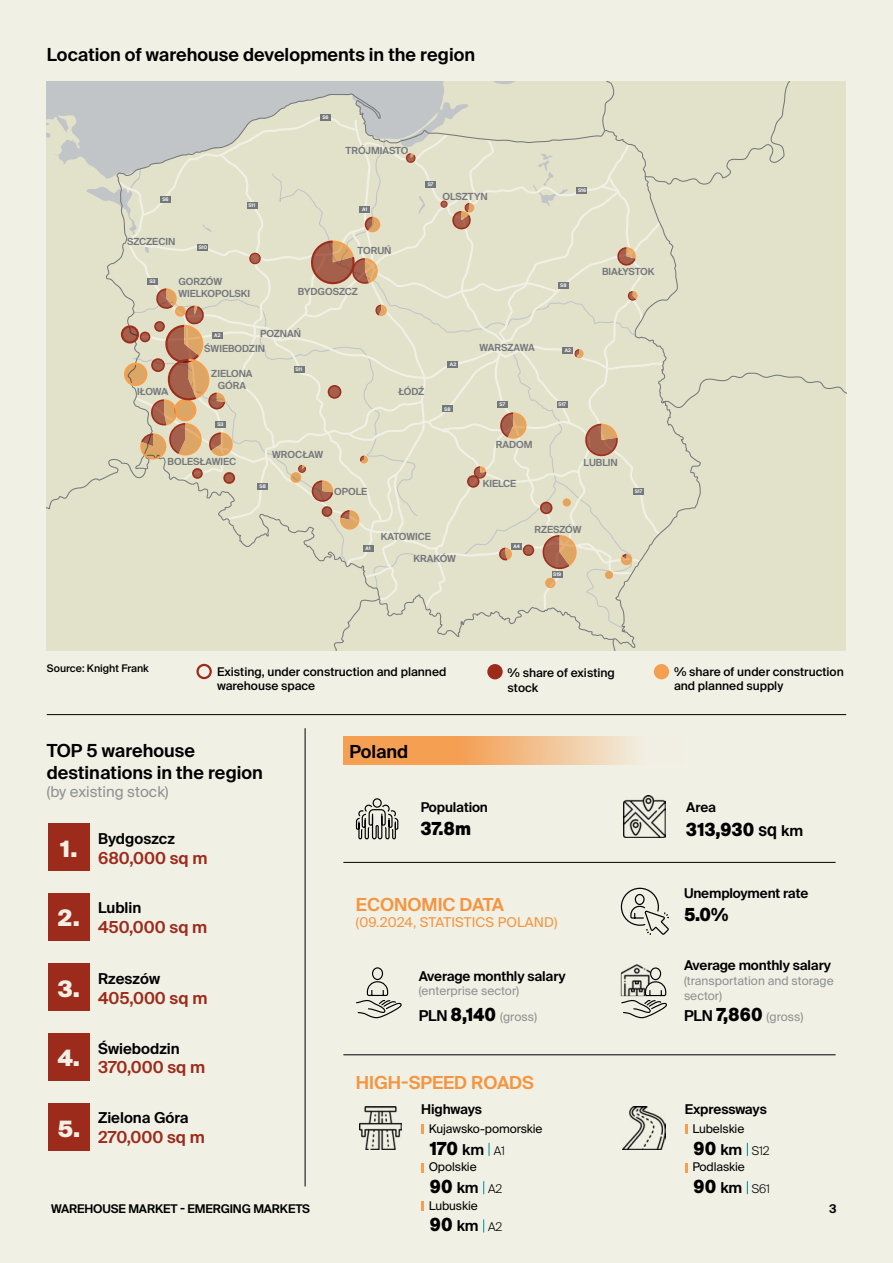
<style>
.page{position:relative;width:893px;height:1263px;background:#f1f0e4}
.page>*{position:absolute;margin:0;border:0;box-sizing:border-box;transform-origin:0 0}
.t1{font:600 18px/21.6px "Suisse Intl";color:#000}
.t2{font:900 18px "Suisse Intl";letter-spacing:.01em;color:#000;scale:.9 1}
.t3{font:600 18px "Suisse Intl";color:#f49541}
.t4{font:600 16.5px "Suisse Intl";color:#9c2b1c}
.t5{font:600 15px "Suisse Intl";color:#000}
.t6{font:15px "Suisse Intl";color:#8f9092}
.t7{font:600 13.5px "Suisse Intl";letter-spacing:-.01em;color:#000}
.t8{font:13.5px "Suisse Intl";letter-spacing:.01em;color:#f49541}
.t9{font:500 12px/14.4px "Suisse Intl";color:#000}
.t10{font:12px/25.8px "Suisse Intl";color:#8f9092}
.t11{font:12px/21.9px "Suisse Intl";letter-spacing:-.01em;color:#000}
.t12{font:600 12px "Suisse Intl";letter-spacing:-.01em;color:#000}
.t13{font:500 10.5px "Suisse Intl";color:#000}
.t14{font:600 9.75px/11.7px "Suisse Intl";color:#75787b}
.t15{font:600 4.95px "Suisse Intl";color:#fff}
.s1{font-weight:600;font-size:15px;color:#000}
.s2{font-weight:900;font-size:18px;color:#000}
.s3{font-weight:600}
.s4{font-weight:600;font-size:15px}
.s5{font-weight:300;font-size:12px}
.s6{font-weight:900;font-size:18px}
.s7{font-weight:300}
</style>
<div class="page">
<hr style="left:47px;top:714px;width:799px;height:1px;background:#000">
<hr style="left:343px;top:1054px;width:493px;height:1px;background:#000">
<hr style="left:305px;top:728px;width:1px;height:458px;background:#000">
<div style="left:48px;top:824px;width:42px;height:47px;background:#9c2b1c"></div>
<div style="left:48px;top:893px;width:42px;height:47px;background:#9c2b1c"></div>
<div style="left:48px;top:964px;width:42px;height:47px;background:#9c2b1c"></div>
<div style="left:48px;top:1033px;width:42px;height:47px;background:#9c2b1c"></div>
<div style="left:48px;top:1104px;width:42px;height:47px;background:#9c2b1c"></div>
<img style="left:359px;top:1106px;width:43px;height:43px">
<img style="left:622px;top:1106px;width:43px;height:43px">
<svg style="left:343px;top:736px;width:291px;height:29px;background:#f3b57b"></svg>
<svg style="left:421px;top:1124px;width:3px;height:10px"></svg>
<svg style="left:489px;top:1143px;width:1px;height:13px"></svg>
<svg style="left:421px;top:1163px;width:3px;height:9px"></svg>
<svg style="left:483px;top:1181px;width:1px;height:13px"></svg>
<svg style="left:685px;top:1124px;width:2px;height:10px"></svg>
<svg style="left:747px;top:1143px;width:1px;height:13px"></svg>
<svg style="left:421px;top:1201px;width:3px;height:10px"></svg>
<svg style="left:483px;top:1219px;width:1px;height:13px"></svg>
<svg style="left:685px;top:1163px;width:2px;height:9px"></svg>
<svg style="left:747px;top:1181px;width:1px;height:13px"></svg>
<hr style="left:343px;top:862px;width:493px;height:1px;background:#000">
<svg style="left:620px;top:887px;width:49px;height:48px"></svg>
<svg style="left:356px;top:967px;width:46px;height:52px"></svg>
<svg style="left:620px;top:967px;width:47px;height:52px"></svg>
<img style="left:621px;top:964px;width:30px;height:32px">
<svg style="left:355px;top:798px;width:44px;height:42px"></svg>
<img style="left:624px;top:795px;width:42px;height:43px">
<svg style="left:47px;top:82px;width:799px;height:569px;background:#dedcc6"></svg>
<div style="left:196px;top:664px;width:16px;height:15px;border:2px solid #9c2b1c;border-radius:50%"></div>
<div style="left:654px;top:664px;width:15px;height:15px;background:#f59f53;border-radius:50%"></div>
<div style="left:487px;top:664px;width:16px;height:15px;background:#9c2b1c;border-radius:50%"></div>
<h1 class="t1" style="left:47px;top:44px;width:430px">Location of warehouse developments in the region</h1>
<p class="t15" style="left:162px;top:196px;width:8px">S6</p>
<p class="t14" style="left:127px;top:236px;width:50px">SZCZECIN</p>
<p class="t15" style="left:199px;top:244px;width:10px">S10</p>
<p class="t15" style="left:248px;top:202px;width:8px">S11</p>
<p class="t15" style="left:149px;top:279px;width:8px">S3</p>
<p class="t14" style="left:178px;top:276px;width:73px">GORZÓW<br>WIELKOPOLSKI</p>
<p class="t15" style="left:322px;top:114px;width:8px">S6</p>
<p class="t14" style="left:346px;top:145px;width:64px">TRÓJMIASTO</p>
<p class="t15" style="left:362px;top:207px;width:7px">A1</p>
<p class="t14" style="left:358px;top:245px;width:35px">TORUŃ</p>
<p class="t14" style="left:298px;top:285px;width:62px">BYDGOSZCZ</p>
<p class="t15" style="left:428px;top:182px;width:7px">S7</p>
<p class="t14" style="left:442px;top:190px;width:47px">OLSZTYN</p>
<p class="t15" style="left:578px;top:188px;width:10px">S16</p>
<p class="t15" style="left:560px;top:283px;width:8px">S8</p>
<p class="t14" style="left:602px;top:266px;width:54px">BIAŁYSTOK</p>
<p class="t14" style="left:137px;top:385px;width:32px">IŁOWA</p>
<p class="t14" style="left:204px;top:327px;width:98px;line-height:14.5px;text-indent:56px">POZNAŃ<br>ŚWIEBODZIN</p>
<p class="t15" style="left:214px;top:333px;width:8px">A2</p>
<p class="t14" style="left:211px;top:368px;width:43px;text-align:center">ZIELONA<br>GÓRA</p>
<p class="t15" style="left:217px;top:422px;width:8px">S3</p>
<p class="t15" style="left:295px;top:366px;width:8px">S11</p>
<p class="t14" style="left:168px;top:456px;width:70px">BOLESŁAWIEC</p>
<p class="t14" style="left:272px;top:449px;width:53px">WROCŁAW</p>
<p class="t15" style="left:260px;top:483px;width:8px">S8</p>
<p class="t14" style="left:334px;top:486px;width:35px">OPOLE</p>
<p class="t14" style="left:398px;top:385px;width:27px">ŁÓDŹ</p>
<p class="t15" style="left:450px;top:362px;width:8px">A2</p>
<p class="t15" style="left:444px;top:406px;width:8px">S8</p>
<p class="t15" style="left:365px;top:546px;width:7px">A1</p>
<p class="t14" style="left:381px;top:531px;width:51px">KATOWICE</p>
<p class="t14" style="left:479px;top:342px;width:57px">WARSZAWA</p>
<p class="t15" style="left:565px;top:347px;width:8px">A2</p>
<p class="t15" style="left:499px;top:401px;width:7px">S7</p>
<p class="t14" style="left:496px;top:438px;width:38px">RADOM</p>
<p class="t14" style="left:483px;top:478px;width:35px">KIELCE</p>
<p class="t15" style="left:558px;top:401px;width:9px">S17</p>
<p class="t14" style="left:583px;top:457px;width:36px">LUBLIN</p>
<p class="t15" style="left:513px;top:544px;width:8px">A4</p>
<p class="t14" style="left:534px;top:523px;width:49px">RZESZÓW</p>
<p class="t15" style="left:635px;top:488px;width:9px">S17</p>
<p class="t13" style="left:47px;top:662px;width:104px">Source: Knight Frank</p>
<p class="t14" style="left:413px;top:553px;width:44px">KRAKÓW</p>
<p class="t15" style="left:553px;top:571px;width:10px">S19</p>
<p class="t9" style="left:217px;top:664px;width:231px">Existing, under construction and planned warehouse space</p>
<p class="t9" style="left:674px;top:664px;width:171px">% share of under construction and planned supply</p>
<p class="t9" style="left:507px;top:666px;width:109px">% share of existing stock</p>
<h1 class="t1" style="left:47px;top:740px;width:218px">TOP 5 warehouse destinations in the region</h1>
<h3 class="t6" style="left:47px;top:783px;width:123px">(by existing stock)</h3>
<h3 class="t5" style="left:98px;top:830px;width:78px">Bydgoszcz</h3>
<h2 class="t4" style="left:60px;top:848px;width:149px"><sup>1.</sup> 680,000 sq m</h2>
<h3 class="t5" style="left:98px;top:899px;width:45px">Lublin</h3>
<h2 class="t4" style="left:58px;top:918px;width:151px"><sup>2.</sup> 450,000 sq m</h2>
<h3 class="t5" style="left:98px;top:970px;width:64px">Rzeszów</h3>
<h2 class="t4" style="left:58px;top:989px;width:151px"><sup>3.</sup> 405,000 sq m</h2>
<h3 class="t5" style="left:98px;top:1039px;width:83px">Świebodzin</h3>
<h2 class="t4" style="left:58px;top:1058px;width:149px"><sup>4.</sup> 370,000 sq m</h2>
<h3 class="t5" style="left:98px;top:1109px;width:92px">Zielona Góra</h3>
<h2 class="t4" style="left:58px;top:1127px;width:149px"><sup>5.</sup> 270,000 sq m</h2>
<h1 class="t1" style="left:349px;top:740px;width:60px">Poland</h1>
<h3 class="t7" style="left:421px;top:799px;width:69px">Population</h3>
<h1 class="t2" style="left:421px;top:818px;width:57px">37.8m</h1>
<h1 class="t3" style="left:356px;top:894px;width:150px">ECONOMIC DATA</h1>
<h3 class="t8" style="left:356px;top:915px;width:203px">(09.2024, STATISTICS POLAND)</h3>
<h3 class="t7" style="left:419px;top:968px;width:149px">Average monthly salary</h3>
<p class="t10" style="left:419px;top:978px;width:120px">(enterprise sector)<br><span class="s1">PLN</span> <span class="s2">8,140</span> (gross)</p>
<h1 class="t3" style="left:356px;top:1072px;width:180px">HIGH-SPEED ROADS</h1>
<h3 class="t7" style="left:686px;top:799px;width:31px">Area</h3>
<h1 class="t2" style="left:686px;top:819px;width:131px">313,930 <span class="s3">sq</span> <span class="s4">km</span></h1>
<h3 class="t7" style="left:684px;top:885px;width:126px">Unemployment rate</h3>
<h1 class="t2" style="left:684px;top:904px;width:51px">5.0%</h1>
<h3 class="t7" style="left:684px;top:958px;width:149px">Average monthly salary</h3>
<p class="t10" style="left:684px;top:973px;width:151px;line-height:15px">(transportation and storage sector)</p>
<p class="t10" style="left:684px;top:1004px;width:121px"><span class="s1">PLN</span> <span class="s2">7,860</span> (gross)</p>
<h3 class="t7" style="left:421px;top:1102px;width:62px">Highways</h3>
<h3 class="t7" style="left:685px;top:1102px;width:83px">Expressways</h3>
<p class="t11" style="left:429px;top:1118px;width:115px">Kujawsko-pomorskie</p>
<h1 class="t2" style="left:430px;top:1138px;width:85px">170 <span class="s4">km</span> <span class="s5">A1</span></h1>
<p class="t11" style="left:429px;top:1156px;width:49px">Opolskie</p>
<h1 class="t2" style="left:430px;top:1176px;width:82px">90 <span class="s4">km</span> <span class="s5">A2</span></h1>
<p class="t11" style="left:692px;top:1118px;width:79px">Lubelskie<br><span class="s6">90</span> <span class="s4">km</span> <span class="s7">S12</span></p>
<p class="t11" style="left:692px;top:1156px;width:79px">Podlaskie<br><span class="s6">90</span> <span class="s4">km</span> <span class="s7">S61</span></p>
<p class="t11" style="left:429px;top:1194px;width:51px">Lubuskie</p>
<h1 class="t2" style="left:430px;top:1215px;width:82px">90 <span class="s4">km</span> <span class="s5">A2</span></h1>
<p class="t12" style="left:51px;top:1201px;width:261px">WAREHOUSE MARKET - EMERGING MARKETS</p>
<p class="t12" style="left:829px;top:1201px;width:9px">3</p>
</div>
